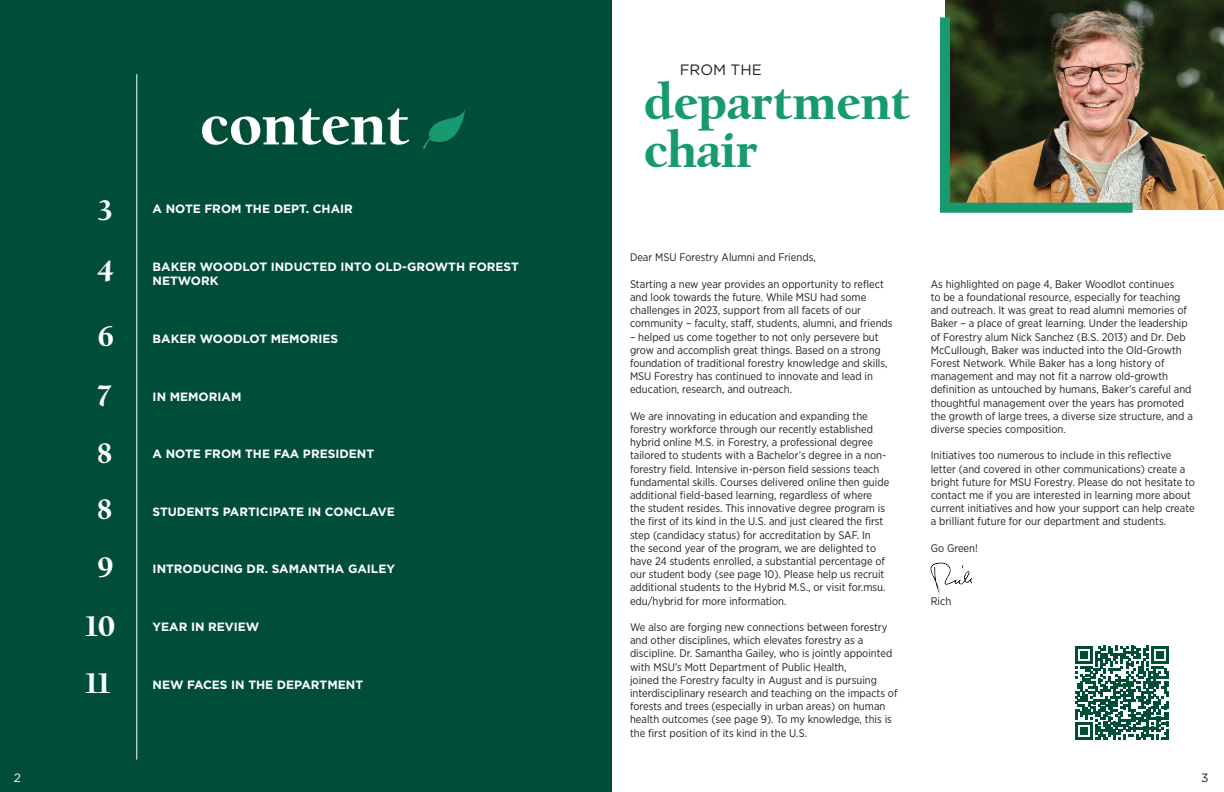
<style>
.page{position:relative;width:1224px;height:792px;background:#fff}
.page>*{position:absolute;margin:0;border:0;box-sizing:border-box;transform-origin:0 0}
.t1{font:900 60px "Californian FB";color:#fff}
.t2{font:900 50px/48px "Californian FB";color:#179a6f}
.t3{font:900 30px/57.8px "Californian FB";color:#fff}
.t4{font:15px "Gotham";color:#231f20}
.t5{font:700 12px/14.4px "Gotham";color:#fff}
.t6{font:12px "Gotham";color:#231f20}
.t7{font:12px "Gotham";color:#fff}
.t8{font:11px/13.2px "Gotham Narrow";color:#231f20}
</style>
<div class="page">
<div style="left:0;top:0;width:612px;height:792px;background:#004e38"></div>
<hr style="left:136px;top:74px;width:1px;height:686px;background:#fff">
<svg style="left:422px;top:110px;width:43px;height:39px"></svg>
<img style="left:945px;top:0;width:279px;height:210px">
<div style="left:940px;top:17px;width:10px;height:193px;background:#179a6f"></div>
<div style="left:940px;top:203px;width:193px;height:10px;background:#179a6f"></div>
<svg style="left:1075px;top:646px;width:94px;height:94px"></svg>
<img style="left:930px;top:562px;width:42px;height:32px">
<p class="t7" style="left:14px;top:770px;width:9px">2</p>
<h3 class="t3" style="left:98px;top:181px;width:17px;line-height:60.2px">3<br>4</h3>
<h3 class="t3" style="left:85px;top:308px;width:31px;text-align:center">6<br>7<br>8<br>8<br>9<br>10<br>11</h3>
<h1 class="t1" style="left:200px;top:89px;width:212px">content</h1>
<p class="t5" style="left:153px;top:202px;width:202px">A NOTE FROM THE DEPT. CHAIR</p>
<p class="t5" style="left:153px;top:259px;width:368px">BAKER WOODLOT INDUCTED INTO OLD-GROWTH FOREST<br>NETWORK</p>
<p class="t5" style="left:153px;top:331px;width:187px">BAKER WOODLOT MEMORIES</p>
<p class="t5" style="left:153px;top:389px;width:90px">IN MEMORIAM</p>
<p class="t5" style="left:153px;top:447px;width:223px">A NOTE FROM THE FAA PRESIDENT</p>
<p class="t5" style="left:153px;top:504px;width:244px">STUDENTS PARTICIPATE IN CONCLAVE</p>
<p class="t5" style="left:153px;top:562px;width:244px">INTRODUCING DR. SAMANTHA GAILEY</p>
<p class="t5" style="left:153px;top:619px;width:108px">YEAR IN REVIEW</p>
<p class="t5" style="left:153px;top:677px;width:212px">NEW FACES IN THE DEPARTMENT</p>
<h3 class="t4" style="left:680px;top:60px;width:84px">FROM THE</h3>
<h2 class="t2" style="left:644px;top:79px;width:269px">department chair</h2>
<p class="t8" style="left:630px;top:251px;width:187px">Dear MSU Forestry Alumni and Friends,</p>
<p class="t8" style="left:630px;top:277px;width:264px">Starting a new year provides an opportunity to reflect and look towards the future. While MSU had some challenges in 2023, support from all facets of our community – faculty, staff, students, alumni, and friends</p>
<p class="t8" style="left:630px;top:330px;width:259px">– helped us come together to not only persevere but grow and accomplish great things. Based on a strong foundation of traditional forestry knowledge and skills, MSU Forestry has continued to innovate and lead in education, research, and outreach.</p>
<p class="t8" style="left:630px;top:409px;width:261px">We are innovating in education and expanding the forestry workforce through our recently established hybrid online M.S. in Forestry, a professional degree tailored to students with a Bachelor’s degree in a non&shy;forestry field. Intensive in-person field sessions teach fundamental skills. Courses delivered online then guide additional field-based learning, regardless of where the student resides. This innovative degree program is the first of its kind in the U.S. and just cleared the first step (candidacy status) for accreditation by SAF. In<br>the second year of the program, we are delighted to have 24 students enrolled, a substantial percentage of our student body (see page 10). Please help us recruit additional students to the Hybrid M.S., or visit for.msu. edu/hybrid for more information.</p>
<p class="t8" style="left:630px;top:620px;width:269px">We also are forging new connections between forestry and other disciplines, which elevates forestry as a discipline. Dr. Samantha Gailey, who is jointly appointed with MSU’s Mott Department of Public Health,<br>joined the Forestry faculty in August and is pursuing interdisciplinary research and teaching on the impacts of forests and trees (especially in urban areas) on human health outcomes (see page 9). To my knowledge, this is the first position of its kind in the U.S.</p>
<p class="t8" style="left:931px;top:277px;width:264px">As highlighted on page 4, Baker Woodlot continues<br>to be a foundational resource, especially for teaching and outreach. It was great to read alumni memories of Baker – a place of great learning. Under the leadership of Forestry alum Nick Sanchez (B.S. 2013) and Dr. Deb McCullough, Baker was inducted into the Old-Growth Forest Network. While Baker has a long history of management and may not fit a narrow old-growth definition as untouched by humans, Baker’s careful and thoughtful management over the years has promoted the growth of large trees, a diverse size structure, and a diverse species composition.</p>
<p class="t8" style="left:931px;top:449px;width:266px">Initiatives too numerous to include in this reflective letter (and covered in other communications) create a bright future for MSU Forestry. Please do not hesitate to contact me if you are interested in learning more about current initiatives and how your support can help create a brilliant future for our department and students.</p>
<p class="t8" style="left:931px;top:541px;width:49px">Go Green!</p>
<p class="t8" style="left:931px;top:594px;width:22px">Rich</p>
<p class="t6" style="left:1201px;top:770px;width:9px">3</p>
</div>
